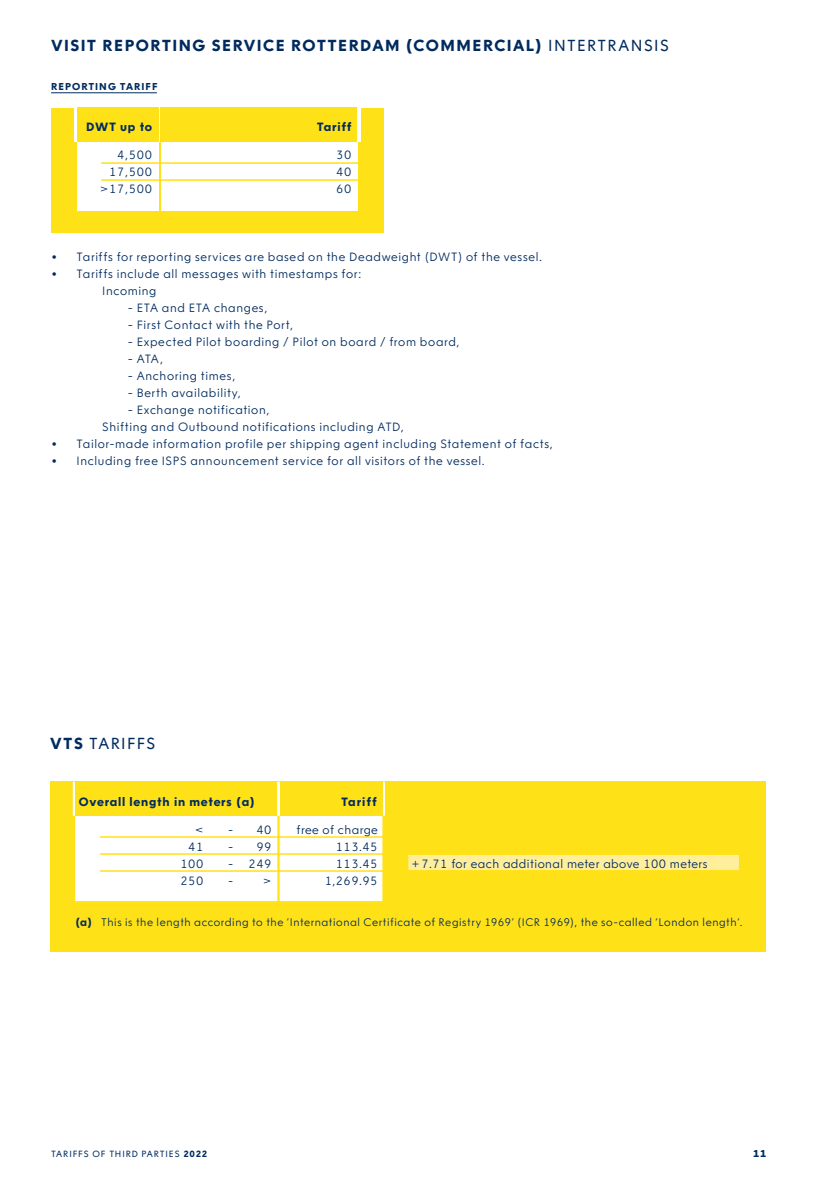
<style>
.page{position:relative;width:840px;height:1191px;background:#fff}
.page>*{position:absolute;margin:0;border:0;box-sizing:border-box;transform-origin:0 0}
.t1{font:700 16px "NLRTM";letter-spacing:.085em;color:#002b5f}
.t2{font:16px "NLRTM";letter-spacing:.08em;color:#002b5f}
.t3{font:300 12px/17px "NLRTM";letter-spacing:.05em;color:#002b5f}
.t4{font:700 12px "NLRTM";letter-spacing:.06em;color:#002b5f}
.t5{font:300 11px "NLRTM";letter-spacing:.05em;color:#002b5f}
.t6{font:700 10px "NLRTM";letter-spacing:.1em;color:#002b5f}
.t7{font:800 10px "NLRTM";color:#002b5f}
.t8{font:9px "NLRTM";letter-spacing:.095em;color:#002b5f}
.s1{font-weight:400}
.s2{font-weight:700}
</style>
<div class="page">
<div style="left:50px;top:781px;width:714px;height:170px;background:#ffe117"></div>
<div style="left:73px;top:781px;width:312px;height:34px;background:#fff;border:2px solid #fff"></div>
<div style="left:407px;top:854px;width:332px;height:17px;background:#ffef9c;border:1px solid #ffe117"></div>
<div style="left:76px;top:798px;width:201px;height:102px;background:#fff"></div>
<div style="left:280px;top:798px;width:102px;height:102px;background:#fff;border:1px solid #fff"></div>
<div style="left:76px;top:781px;width:201px;height:34px;background:#ffe117"></div>
<div style="left:280px;top:781px;width:102px;height:34px;background:#ffe117"></div>
<hr style="left:100px;top:836px;width:312px;height:1px;background:#ffe117">
<hr style="left:100px;top:853px;width:663px;height:1px;background:#ffe117">
<hr style="left:100px;top:870px;width:663px;height:1px;background:#ffe117">
<div style="left:51px;top:108px;width:332px;height:124px;background:#ffe117"></div>
<svg style="left:74px;top:108px;width:286px;height:34px"></svg>
<div style="left:77px;top:108px;width:81px;height:102px;background:#fff"></div>
<div style="left:161px;top:108px;width:197px;height:102px;background:#fff"></div>
<div style="left:77px;top:108px;width:81px;height:34px;background:#ffe117"></div>
<div style="left:160px;top:108px;width:197px;height:34px;background:#ffe117"></div>
<hr style="left:101px;top:162px;width:281px;height:2px;background:#ffe117">
<hr style="left:101px;top:179px;width:281px;height:2px;background:#ffe117">
<hr style="left:51px;top:92px;width:106px;height:1px;background:#002b5f">
<h1 class="t1" style="left:51px;top:36px;width:619px">VISIT REPORTING SERVICE ROTTERDAM (COMMERCIAL) <span class="s1">INTERTRANSIS</span></h1>
<p class="t6" style="left:51px;top:80px;width:108px">REPORTING TARIFF</p>
<p class="t4" style="left:86px;top:120px;width:67px">DWT up to</p>
<p class="t4" style="left:317px;top:120px;width:36px">Tariff</p>
<p class="t3" style="left:117px;top:146px;width:37px">4,500</p>
<p class="t3" style="left:336px;top:146px;width:17px">30</p>
<p class="t3" style="left:109px;top:163px;width:45px">17,500</p>
<p class="t3" style="left:336px;top:163px;width:17px">40</p>
<p class="t3" style="left:100px;top:180px;width:53px">&gt;17,500</p>
<p class="t3" style="left:336px;top:180px;width:17px">60</p>
<p class="t3" style="left:51px;top:249px;width:492px">• Tariffs for reporting services are based on the Deadweight (DWT) of the vessel.</p>
<p class="t3" style="left:102px;top:266px;width:261px;text-indent:-51px">• Tariffs include all messages with timestamps for:<br>Incoming</p>
<p class="t3" style="left:128px;top:300px;width:141px">- ETA and ETA changes,</p>
<p class="t3" style="left:128px;top:317px;width:167px">- First Contact with the Port,</p>
<p class="t3" style="left:128px;top:334px;width:333px">- Expected Pilot boarding / Pilot on board / from board,</p>
<p class="t3" style="left:128px;top:351px;width:37px">- ATA,</p>
<p class="t3" style="left:128px;top:368px;width:109px">- Anchoring times,</p>
<p class="t3" style="left:128px;top:385px;width:114px">- Berth availability,</p>
<p class="t3" style="left:102px;top:402px;width:303px;text-indent:26px">- Exchange notification,<br>Shifting and Outbound notifications including ATD,</p>
<p class="t3" style="left:51px;top:436px;width:503px">• Tailor-made information profile per shipping agent including Statement of facts,</p>
<p class="t3" style="left:51px;top:453px;width:435px">• Including free ISPS announcement service for all visitors of the vessel.</p>
<h1 class="t2" style="left:50px;top:733px;width:107px"><span class="s2">VTS</span> TARIFFS</h1>
<p class="t4" style="left:79px;top:794px;width:177px">Overall length in meters (a)</p>
<p class="t4" style="left:341px;top:794px;width:37px">Tariff</p>
<p class="t3" style="left:195px;top:821px;width:10px">&lt;</p>
<p class="t3" style="left:228px;top:821px;width:45px">- 40</p>
<p class="t3" style="left:296px;top:821px;width:83px">free of charge</p>
<p class="t3" style="left:188px;top:838px;width:17px">41</p>
<p class="t3" style="left:228px;top:838px;width:45px">- 99</p>
<p class="t3" style="left:335px;top:838px;width:43px">113.45</p>
<p class="t3" style="left:180px;top:855px;width:24px">100</p>
<p class="t3" style="left:228px;top:855px;width:45px">- 249</p>
<p class="t3" style="left:335px;top:855px;width:43px">113.45</p>
<p class="t3" style="left:411px;top:855px;width:297px">+7.71 for each additional meter above 100 meters</p>
<p class="t3" style="left:180px;top:872px;width:24px">250</p>
<p class="t3" style="left:228px;top:872px;width:7px">-</p>
<p class="t3" style="left:263px;top:872px;width:10px">&gt;</p>
<p class="t3" style="left:324px;top:872px;width:54px">1,269.95</p>
<p class="t5" style="left:76px;top:915px;width:668px"><span class="s2">(a)</span> This is the length according to the ‘International Certificate of Registry 1969’ (ICR 1969), the so-called ‘London length’.</p>
<p class="t8" style="left:51px;top:1148px;width:158px">TARIFFS OF THIRD PARTIES <span class="s2">2022</span></p>
<p class="t7" style="left:752px;top:1147px;width:14px">11</p>
</div>
